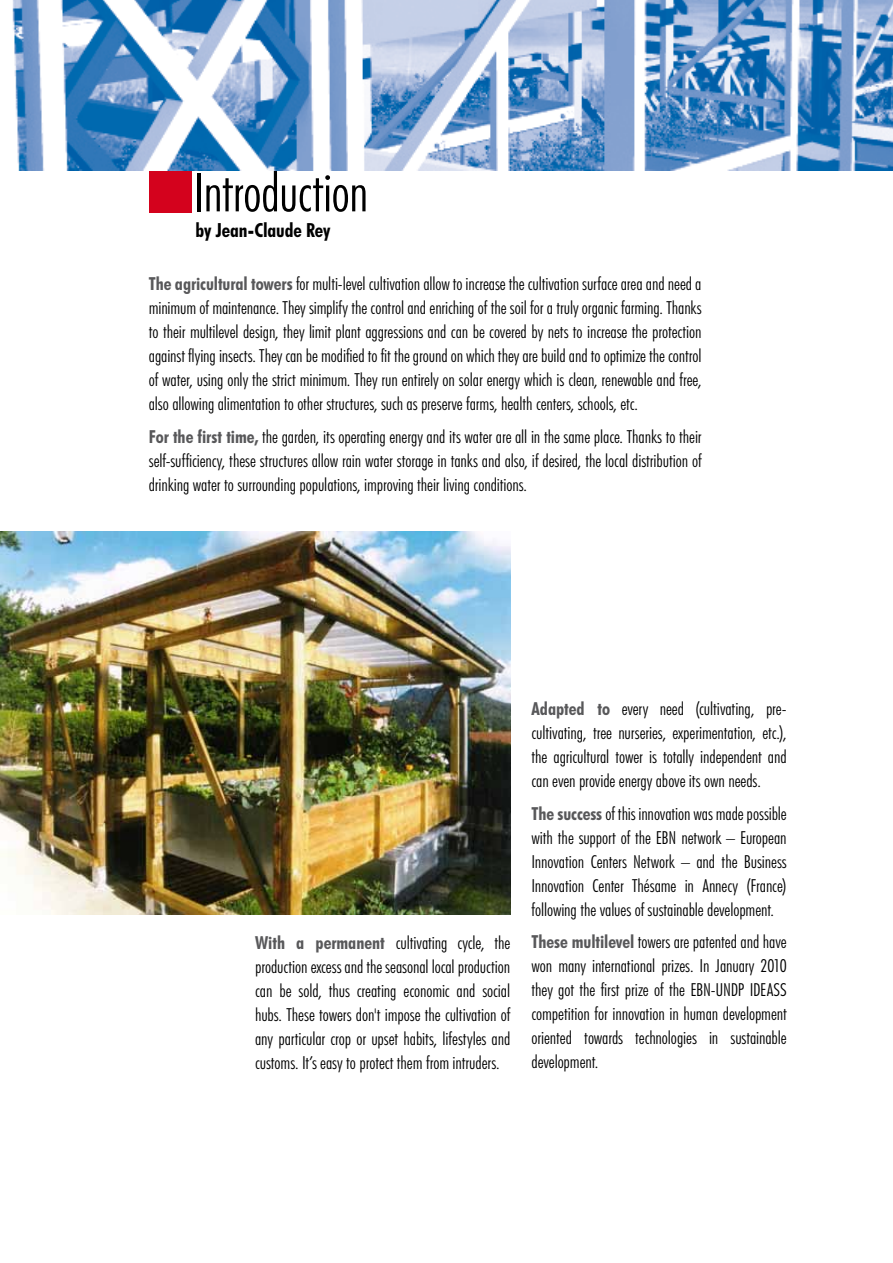
<style>
.page{position:relative;width:893px;height:1263px;background:#fff}
.page>*{position:absolute;margin:0;border:0;box-sizing:border-box;transform-origin:0 0}
.t1{font:300 condensed 54px "Futura BT";letter-spacing:-.015em;color:#000}
.t2{font:700 condensed 19.5px "Futura BT";letter-spacing:-.005em;color:#000}
.t3{font:300 condensed 18px/24px "Futura BT";letter-spacing:-.005em;color:#000;text-align:justify}
.s1{font-weight:700;color:#58585a}
</style>
<div class="page">
<div style="left:149px;top:170px;width:42px;height:43px;background:#d4021d"></div>
<img style="left:0;top:531px;width:510px;height:383px">
<img style="left:12px;top:0;width:881px;height:170px">
<h1 class="t1" style="left:193px;top:159px;width:176px">Introduction</h1>
<p class="t2" style="left:196px;top:219px;width:136px">by Jean-Claude Rey</p>
<p class="t3" style="left:149px;top:272px;width:554px"><span class="s1">The agricultural towers</span> for multi-level cultivation allow to increase the cultivation surface area and need a minimum of maintenance. They simplify the control and enriching of the soil for a truly organic farming. Thanks to their multilevel design, they limit plant aggressions and can be covered by nets to increase the protection against flying insects. They can be modified to fit the ground on which they are build and to optimize the control of water, using only the strict minimum. They run entirely on solar energy which is clean, renewable and free, also allowing alimentation to other structures, such as preserve farms, health centers, schools, etc.</p>
<p class="t3" style="left:149px;top:424px;width:554px"><span class="s1">For the first time,</span> the garden, its operating energy and its water are all in the same place. Thanks to their self-sufficiency, these structures allow rain water storage in tanks and also, if desired, the local distribution of drinking water to surrounding populations, improving their living conditions.</p>
<p class="t3" style="left:255px;top:931px;width:257px"><span class="s1">With a permanent</span> cultivating cycle, the production excess and the seasonal local production can be sold, thus creating economic and social hubs. These towers don't impose the cultivation of any particular crop or upset habits, lifestyles and customs. It’s easy to protect them from intruders.</p>
<p class="t3" style="left:531px;top:697px;width:257px"><span class="s1">Adapted to</span> every need (cultivating, pre&shy;cultivating, tree nurseries, experimentation, etc.), the agricultural tower is totally independent and can even provide energy above its own needs.</p>
<p class="t3" style="left:531px;top:801px;width:257px"><span class="s1">The success</span> of this innovation was made possible with the support of the EBN network – European Innovation Centers Network – and the Business Innovation Center Thésame in Annecy (France) following the values of sustainable development.</p>
<p class="t3" style="left:531px;top:930px;width:257px"><span class="s1">These multilevel</span> towers are patented and have won many international prizes. In January 2010 they got the first prize of the EBN-UNDP IDEASS competition for innovation in human development oriented towards technologies in sustainable development.</p>
</div>
